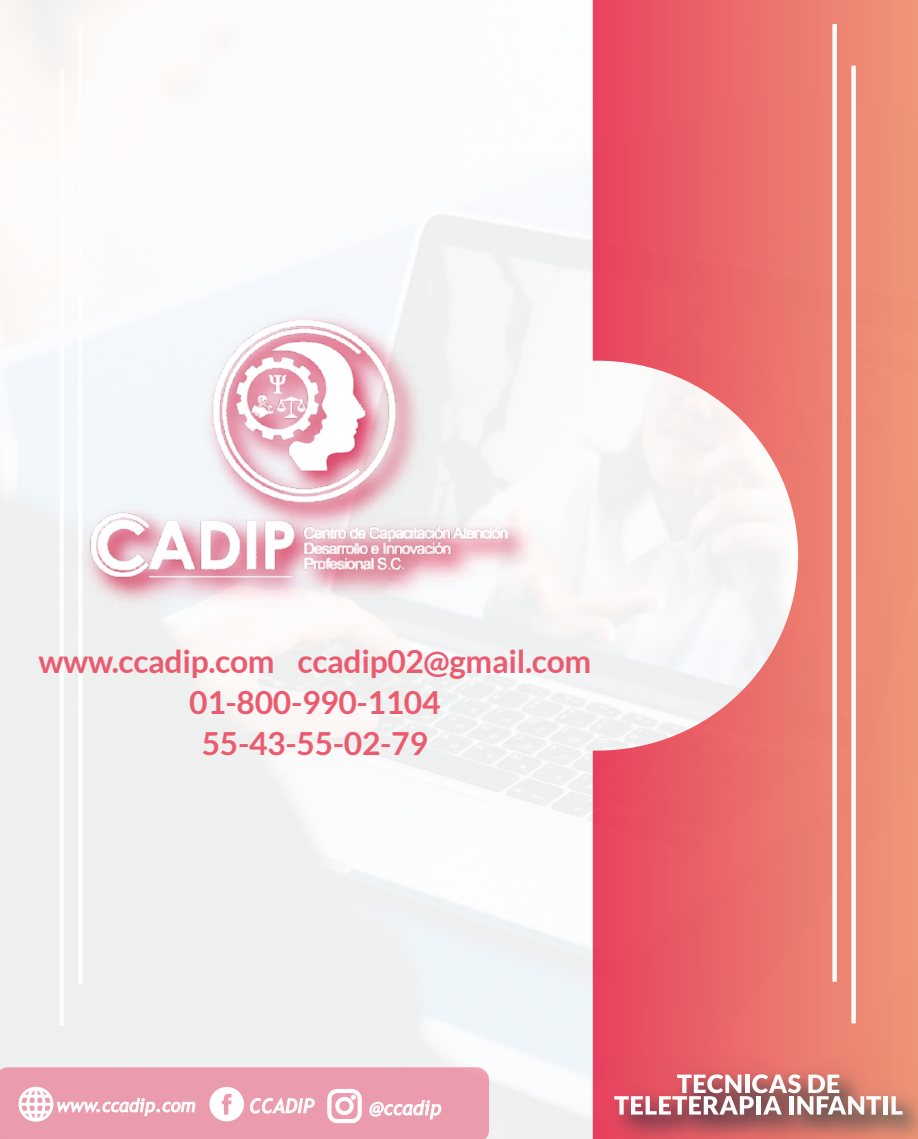
<style>
.page{position:relative;width:918px;height:1139px;background:#fff}
.page>*{position:absolute;margin:0;border:0;box-sizing:border-box;transform-origin:0 0}
.t1{font:700 31.8px/41px "Lato";letter-spacing:-.01em;color:#eb5b70;text-align:center}
.t2{font:italic 19.5px "Trebuchet MS";letter-spacing:.015em;color:#fff}
.t3{font:italic 18px "Trebuchet MS";letter-spacing:.015em;color:#fff}
</style>
<div class="page">
<img style="left:0;top:0;width:918px;height:1138px">
<hr style="left:60px;top:68px;width:4px;height:957px;background:#fdfdfd">
<hr style="left:78px;top:27px;width:4px;height:957px;background:#fdfdfd">
<svg style="left:593px;top:361px;width:205px;height:389px"></svg>
<div style="left:851px;top:66px;width:5px;height:957px;background:#fdfdfd"></div>
<div style="left:832px;top:24px;width:5px;height:957px;background:#fdfdfd"></div>
<img style="left:599px;top:1059px;width:319px;height:79px">
<svg style="left:614px;top:1074px;width:267px;height:40px"></svg>
<div style="left:883px;top:1096px;width:5px;height:18px;background:#fdfdfd"></div>
<svg style="left:891px;top:1096px;width:12px;height:18px"></svg>
<img style="left:76px;top:598px;width:467px;height:15px">
<img style="left:17px;top:252px;width:603px;height:346px">
<svg style="left:0;top:1067px;width:489px;height:71px;background:#eda5b6"></svg>
<p class="t1" style="left:38px;top:640px;width:554px">www.ccadip.com ccadip02@gmail.com<br>01-800-990-1104<br>55-43-55-02-79</p>
<p class="t3" style="left:57px;top:1094px;width:141px">www.ccadip.com</p>
<p class="t2" style="left:249px;top:1093px;width:66px">CCADIP</p>
<p class="t2" style="left:369px;top:1095px;width:74px">@ccadip</p>
</div>
